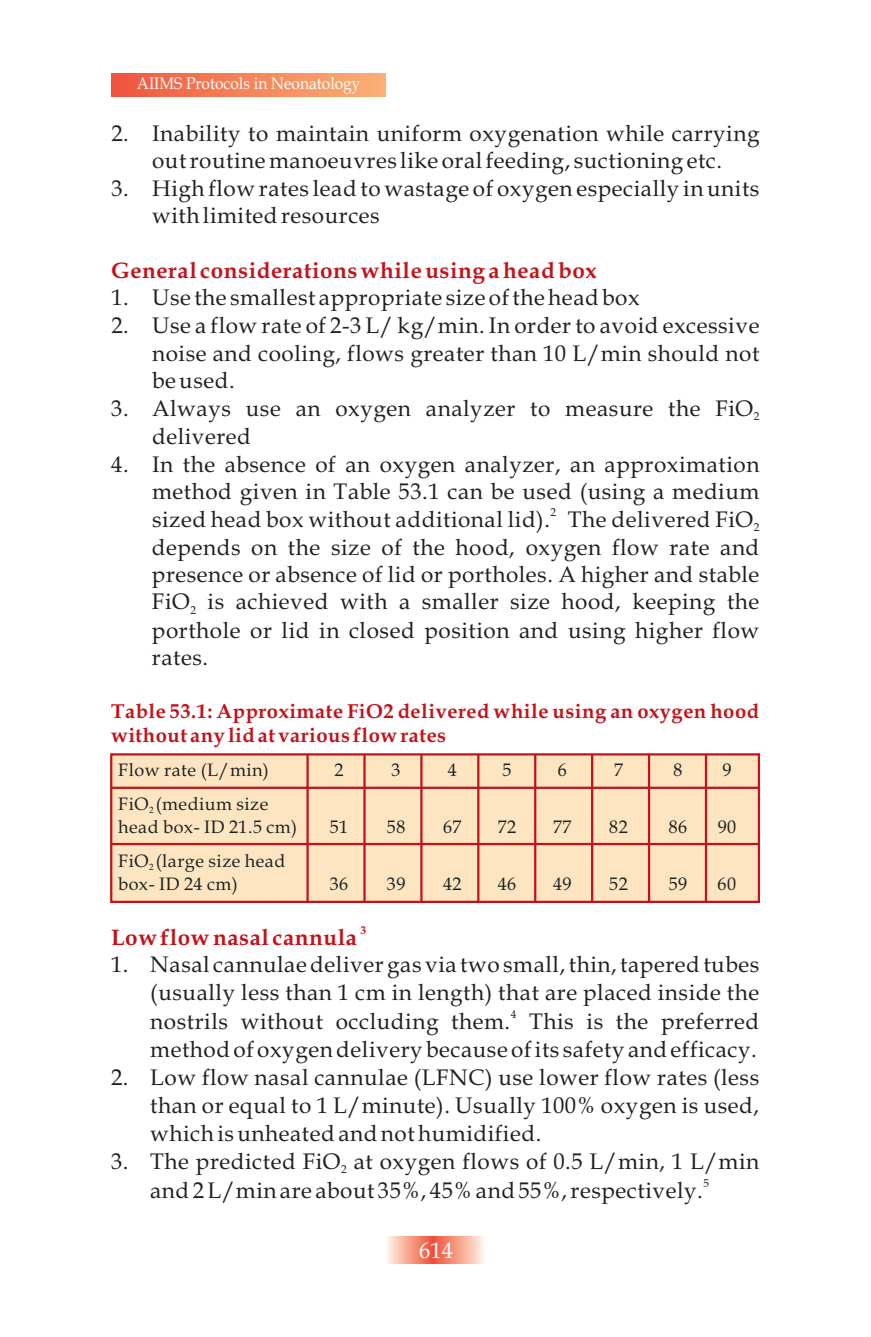
<style>
.page{position:relative;width:871px;height:1337px;background:#fff}
.page>*{position:absolute;margin:0;border:0;box-sizing:border-box;transform-origin:0 0}
.t1{font:22.5px/27.2px "Book Antiqua";letter-spacing:.025em;color:#231f20}
.t2{font:700 22.5px "Book Antiqua";letter-spacing:.025em;color:#c4121a}
.t3{font:22.5px "Book Antiqua";color:#fff}
.t4{font:700 20.25px/24.1px "Book Antiqua";letter-spacing:.025em;color:#c4121a}
.t5{font:18px/23.4px "Book Antiqua";letter-spacing:.025em;color:#1d2323}
.t6{font:16.88px "Book Antiqua";color:#fff;scale:.92 1}
.t7{font:11.25px "Book Antiqua";color:#231f20}
.t8{font:700 11.25px "Book Antiqua";color:#c4121a}
</style>
<div class="page">
<svg style="left:110px;top:753px;width:651px;height:150px;background:#fbdbba"></svg>
<hr style="left:111px;top:786px;width:648px;height:3px;background:#c4121a">
<hr style="left:306px;top:754px;width:3px;height:148px;background:#c4121a">
<hr style="left:363px;top:754px;width:3px;height:148px;background:#c4121a">
<hr style="left:420px;top:754px;width:2px;height:148px;background:#c4121a">
<hr style="left:477px;top:754px;width:2px;height:148px;background:#c4121a">
<hr style="left:534px;top:754px;width:2px;height:148px;background:#c4121a">
<hr style="left:591px;top:754px;width:2px;height:148px;background:#c4121a">
<hr style="left:648px;top:754px;width:2px;height:148px;background:#c4121a">
<hr style="left:705px;top:754px;width:2px;height:148px;background:#c4121a">
<hr style="left:111px;top:843px;width:648px;height:2px;background:#c4121a">
<svg style="left:387px;top:1236px;width:97px;height:27px;background:#f6a18d"></svg>
<div style="left:111px;top:73px;width:275px;height:24px;background:linear-gradient(to right,#f0553e,#fab275)"></div>
<p class="t6" style="left:137px;top:77px;width:244px">AIIMS Protocols in Neonatology</p>
<p class="t1" style="left:111px;top:122px;width:649px;text-align:center">2. Inability to maintain uniform oxygenation while carrying out routine manoeuvres like oral feeding, suctioning etc.</p>
<p class="t1" style="left:152px;top:177px;width:609px;text-indent:-41px">3. High flow rates lead to wastage of oxygen especially in units with limited resources</p>
<p class="t2" style="left:111px;top:261px;width:487px">General considerations while using a head box</p>
<p class="t1" style="left:111px;top:287px;width:530px">1. Use the smallest appropriate size of the head box</p>
<p class="t1" style="left:152px;top:315px;width:609px;text-align:justify;text-indent:-41px">2. Use a flow rate of 2-3 L/ kg/min. In order to avoid excessive noise and cooling, flows greater than 10 L/min should not be used.</p>
<p class="t1" style="left:152px;top:396px;width:609px;line-height:28.3px;text-indent:-41px">3. Always use an oxygen analyzer to measure the FiO<sub>2 </sub>delivered</p>
<p class="t1" style="left:111px;top:453px;width:649px;text-align:right">4. In the absence of an oxygen analyzer, an approximation method given in Table 53.1 can be used (using a medium</p>
<p class="t7" style="left:550px;top:507px;width:7px">2</p>
<p class="t1" style="left:152px;top:508px;width:609px;text-align:justify">sized head box without additional lid). The delivered FiO<sub>2 </sub>depends on the size of the hood, oxygen flow rate and presence or absence of lid or portholes. A higher and stable FiO is achieved with a smaller size hood, keeping the</p>
<p class="t7" style="left:190px;top:606px;width:7px">2</p>
<p class="t1" style="left:152px;top:619px;width:609px">porthole or lid in closed position and using higher flow rates.</p>
<p class="t4" style="left:111px;top:701px;width:650px">Table 53.1: Approximate FiO2 delivered while using an oxygen hood without any lid at various flow rates</p>
<p class="t5" style="left:118px;top:760px;width:152px">Flow rate (L/min)</p>
<p class="t5" style="left:335px;top:760px;width:10px">2</p>
<p class="t5" style="left:392px;top:760px;width:10px">3</p>
<p class="t5" style="left:448px;top:760px;width:10px">4</p>
<p class="t5" style="left:502px;top:760px;width:10px">5</p>
<p class="t5" style="left:558px;top:760px;width:10px">6</p>
<p class="t5" style="left:614px;top:760px;width:10px">7</p>
<p class="t5" style="left:673px;top:760px;width:10px">8</p>
<p class="t5" style="left:722px;top:760px;width:10px">9</p>
<p class="t5" style="left:118px;top:794px;width:180px">FiO<sub>2</sub> (medium size head box- ID 21.5 cm)</p>
<p class="t5" style="left:330px;top:817px;width:20px">51</p>
<p class="t5" style="left:387px;top:817px;width:20px">58</p>
<p class="t5" style="left:443px;top:817px;width:20px">67</p>
<p class="t5" style="left:498px;top:817px;width:20px">72</p>
<p class="t5" style="left:553px;top:817px;width:20px">77</p>
<p class="t5" style="left:609px;top:817px;width:20px">82</p>
<p class="t5" style="left:669px;top:817px;width:20px">86</p>
<p class="t5" style="left:717px;top:817px;width:20px">90</p>
<p class="t5" style="left:118px;top:851px;width:169px">FiO<sub>2</sub> (large size head box- ID 24 cm)</p>
<p class="t5" style="left:330px;top:874px;width:20px">36</p>
<p class="t5" style="left:387px;top:874px;width:20px">39</p>
<p class="t5" style="left:443px;top:874px;width:20px">42</p>
<p class="t5" style="left:498px;top:874px;width:20px">46</p>
<p class="t5" style="left:553px;top:874px;width:20px">49</p>
<p class="t5" style="left:609px;top:874px;width:20px">52</p>
<p class="t5" style="left:669px;top:874px;width:20px">59</p>
<p class="t5" style="left:717px;top:874px;width:20px">60</p>
<p class="t8" style="left:360px;top:925px;width:7px">3</p>
<p class="t2" style="left:111px;top:928px;width:247px">Low flow nasal cannula</p>
<p class="t1" style="left:111px;top:953px;width:649px;line-height:27.9px;text-align:right">1. Nasal cannulae deliver gas via two small, thin, tapered tubes (usually less than 1 cm in length) that are placed inside the</p>
<p class="t7" style="left:511px;top:1009px;width:7px">4</p>
<p class="t1" style="left:150px;top:1009px;width:610px;line-height:27.9px">nostrils without occluding them. This is the preferred method of oxygen delivery because of its safety and efficacy.</p>
<p class="t1" style="left:150px;top:1065px;width:610px;line-height:27.9px;text-align:justify;text-indent:-39px">2. Low flow nasal cannulae (LFNC) use lower flow rates (less than or equal to 1 L/minute). Usually 100% oxygen is used, which is unheated and not humidified.</p>
<p class="t1" style="left:111px;top:1150px;width:649px">3. The predicted FiO at oxygen flows of 0.5 L/min, 1 L/min</p>
<p class="t7" style="left:341px;top:1165px;width:7px">2</p>
<p class="t7" style="left:703px;top:1178px;width:7px">5</p>
<p class="t1" style="left:150px;top:1179px;width:554px">and 2 L/min are about 35%, 45% and 55%, respectively.</p>
<p class="t3" style="left:419px;top:1241px;width:35px">614</p>
</div>
